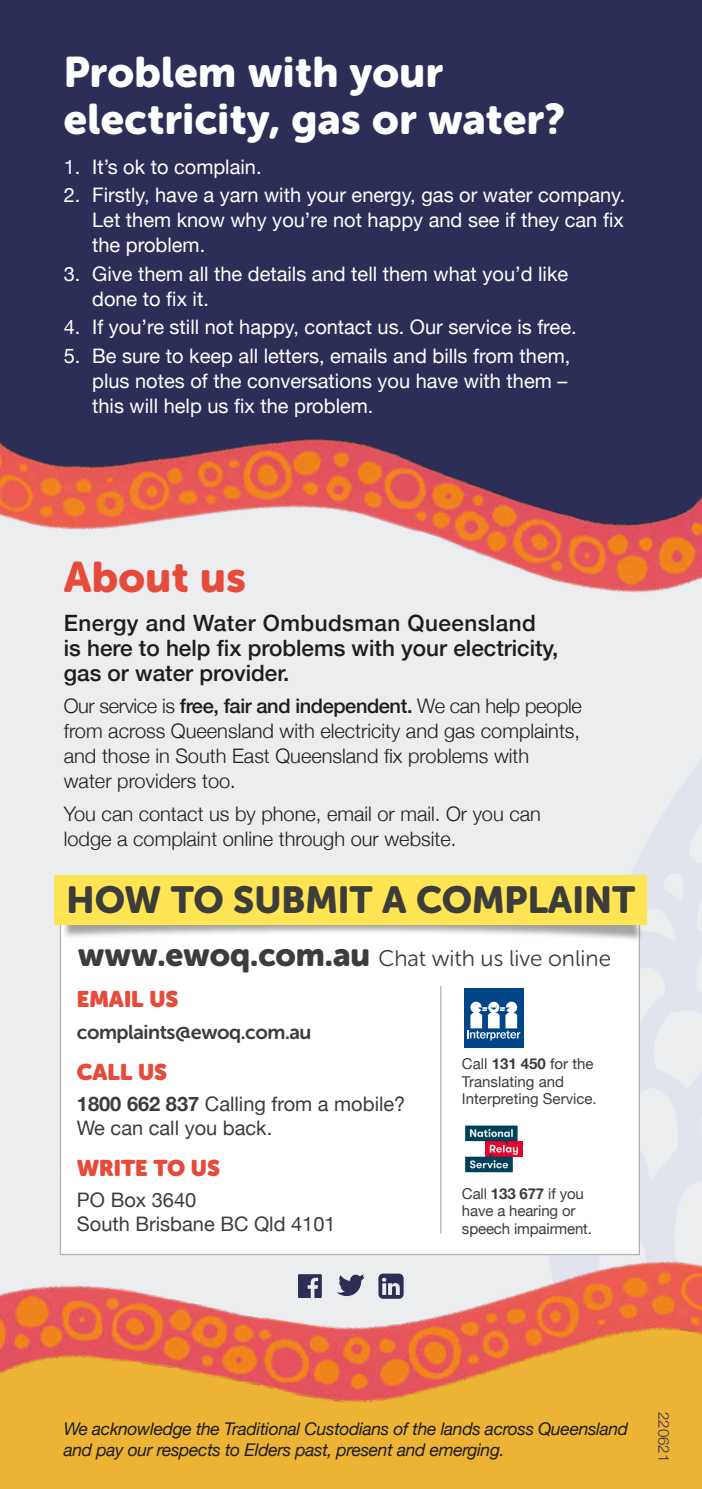
<style>
.page{position:relative;width:702px;height:1489px;background:#fff}
.page>*{position:absolute;margin:0;border:0;box-sizing:border-box;transform-origin:0 0}
.t1{font:42.5px/47.5px "Museo Sans Rounded 900";letter-spacing:.01em;color:#fff}
.t2{font:42.5px "Museo Sans Rounded 900";letter-spacing:.01em;color:#e64a3b}
.t3{font:37.5px "Museo Sans Rounded 900";color:#3c3c3b}
.Body{font:500 22.5px/25px "Helvetica Neue";color:#1d1d1b}
.t4{font:22.5px "Museo Sans Rounded 300";color:#3c3c3b}
.t5{font:22.5px "Museo Sans Rounded";color:#e64a3b}
.t6{font:20px/25px "Helvetica Neue";color:#fff}
.Body-2{font:300 20px/25px "Helvetica Neue";color:#1d1d1b}
.t7{font:20px/24px "Helvetica Neue";color:#3c3c3b}
.t8{font:20px "Museo Sans Rounded 700";letter-spacing:-.02em;color:#3c3c3b}
.Body-3{font:italic 17.5px/21px "Helvetica Neue";letter-spacing:-.02em;color:#1d1d1b}
.t9{font:15px/17.5px "Helvetica Neue";color:#3c3c3b}
.t10{font:300 15px "Helvetica Neue";color:#2d2e59}
.s1{font-weight:500}
.s2{font-family:"Museo Sans Rounded 900";font-size:32.5px}
.s3{font-weight:700}
</style>
<div class="page">
<div style="left:0;top:0;width:702px;height:1488px;background:#ebedee"></div>
<div style="left:0;top:0;width:702px;height:129px;background:#2d2e58"></div>
<img style="left:0;top:129px;width:702px;height:464px">
<img style="left:0;top:1254px;width:702px;height:234px">
<div style="left:60px;top:905px;width:580px;height:349px;background:#fff;border:1px solid #b3b2b2"></div>
<div style="left:464px;top:988px;width:59px;height:60px;background:#004587"></div>
<svg style="left:467px;top:1001px;width:53px;height:39px"></svg>
<div style="left:485px;top:1140px;width:38px;height:16px;background:#e4032e"></div>
<svg style="left:465px;top:1125px;width:53px;height:47px"></svg>
<hr style="left:440px;top:986px;width:1px;height:246px;background:#b3b2b2">
<div style="left:63px;top:895px;width:581px;height:46px;background:#1d1d1b;opacity:.41"></div>
<div style="left:55px;top:875px;width:592px;height:50px;background:#ffe554"></div>
<svg style="left:298px;top:1273px;width:24px;height:24px"></svg>
<svg style="left:334px;top:1273px;width:32px;height:23px"></svg>
<svg style="left:378px;top:1273px;width:25px;height:25px"></svg>
<h3 class="t1" style="left:64px;top:48px;width:503px">Problem with your electricity, gas or water?</h3>
<p class="t6" style="left:64px;top:155px;width:199px">1. It’s ok to complain.</p>
<p class="t6" style="left:92px;top:184px;width:534px;text-align:justify;text-indent:-28px">2. Firstly, have a yarn with your energy, gas or water company.<br>Let them know why you’re not happy and see if they can fix the problem.</p>
<p class="t6" style="left:92px;top:262px;width:477px;text-indent:-28px">3. Give them all the details and tell them what you’d like done to fix it.</p>
<p class="t6" style="left:64px;top:316px;width:514px">4. If you’re still not happy, contact us. Our service is free.</p>
<p class="t6" style="left:92px;top:344px;width:479px;text-indent:-28px">5. Be sure to keep all letters, emails and bills from them, plus notes of the conversations you have with them – this will help us fix the problem.</p>
<h3 class="t2" style="left:64px;top:553px;width:184px">About us</h3>
<p class="Body" style="left:64px;top:609px;width:496px">Energy and Water Ombudsman Queensland is here to help fix problems with your electricity, gas or water provider.</p>
<p class="Body-2" style="left:64px;top:692px;width:519px">Our service is <span class="s1">free, fair and independent.</span> We can help people from across Queensland with electricity and gas complaints, and those in South East Queensland fix problems with water providers too.</p>
<p class="Body-2" style="left:64px;top:799px;width:478px">You can contact us by phone, email or mail. Or you can lodge a complaint online through our website.</p>
<p class="t3" style="left:67px;top:878px;width:570px">HOW TO SUBMIT A COMPLAINT</p>
<p class="t4" style="left:78px;top:945px;width:534px"><span class="s2">www.ewoq.com.au</span> Chat with us live online</p>
<p class="t5" style="left:77px;top:986px;width:103px">EMAIL US</p>
<p class="t8" style="left:77px;top:1020px;width:236px">complaints@ewoq.com.au</p>
<p class="t5" style="left:77px;top:1058px;width:92px">CALL US</p>
<p class="t7" style="left:77px;top:1092px;width:330px"><span class="s3">1800 662 837</span> Calling from a mobile?<br>We can call you back.</p>
<p class="t5" style="left:77px;top:1155px;width:145px">WRITE TO US</p>
<p class="t7" style="left:77px;top:1189px;width:260px">PO Box 3640<br>South Brisbane BC Qld 4101</p>
<p class="t9" style="left:462px;top:1055px;width:136px">Call <span class="s3">131 450</span> for the<br>Translating and<br>Interpreting Service.</p>
<p class="t9" style="left:462px;top:1185px;width:132px">Call <span class="s3">133 677</span> if you have a hearing or speech impairment.</p>
<p class="Body-3" style="left:64px;top:1418px;width:566px">We acknowledge the Traditional Custodians of the lands across Queensland and pay our respects to Elders past, present and emerging.</p>
<p class="t10" style="left:675px;top:1411px;width:52px;rotate:90deg">220621</p>
</div>
